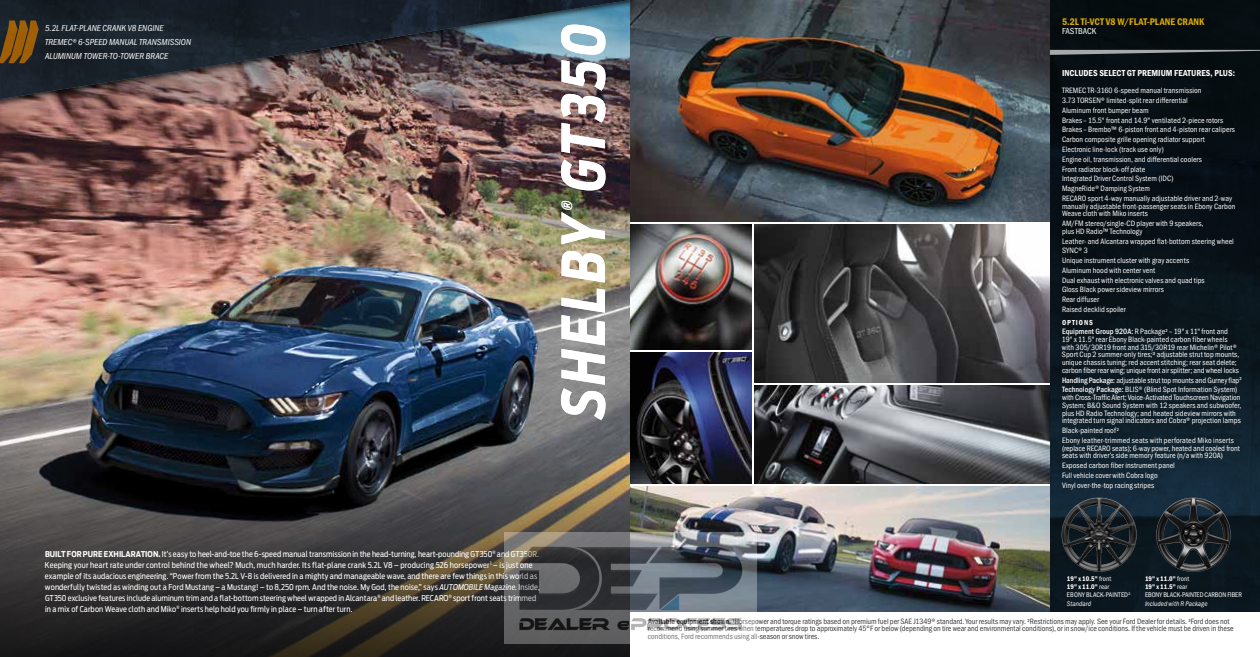
<style>
.page{position:relative;width:1260px;height:657px;background:#fff}
.page>*{position:absolute;margin:0;border:0;box-sizing:border-box;transform-origin:0 0}
.t1{font:italic 700 58.8px "Ford Antenna Cond";color:#fff;scale:.9 1}
.t2{font:italic 700 14px "Ford Antenna Cond";color:#fff}
.t3{font:10px "ITC Franklin Gothic Std Dm Cd";letter-spacing:.005em;color:#d8a900}
.t4{font:italic condensed 9px "ITC Franklin Gothic Std";letter-spacing:.005em;color:#fff}
.t5{font:9px "ITC Franklin Gothic Std Dm Cd";letter-spacing:.005em;color:#fff}
.t6{font:condensed 9px "ITC Franklin Gothic Std";color:#fff}
.t7{font:condensed 8px/7.8px "ITC Franklin Gothic Std";letter-spacing:.005em;color:#fff}
.t8{font:8px/11px "Ford Antenna Cond";letter-spacing:.01em;color:#fff}
.t9{font:condensed 8px/7.5px "ITC Franklin Gothic Std";letter-spacing:-.005em;color:#3a3a3a}
.t10{font:condensed 8px "ITC Franklin Gothic Std";letter-spacing:-.015em;color:#fff}
.t11{font:7.5px "ITC Franklin Gothic Std Dm Cd";letter-spacing:.12em;color:#fff}
.t12{font:7px "ITC Franklin Gothic Std Dm Cd";letter-spacing:-.005em;color:#fff}
.t13{font:condensed 7px "ITC Franklin Gothic Std";letter-spacing:-.01em;color:#fff}
.t14{font:italic condensed 7px "ITC Franklin Gothic Std";letter-spacing:.005em;color:#fff}
.t15{font:condensed 7px "ITC Franklin Gothic Std";letter-spacing:.01em;color:#fff}
.s1{font-weight:700}
.s2{font-style:italic}
.s3{font-weight:500}
.s4{font-family:"ITC Franklin Gothic Std";font-stretch:condensed}
.s5{font-family:"ITC Franklin Gothic Std Dm Cd";font-stretch:normal}
</style>
<div class="page">
<img style="left:0;top:141px;width:630px;height:255px">
<img style="left:0;top:108px;width:630px;height:33px">
<img style="left:630px;top:0;width:420px;height:222px">
<img style="left:1050px;top:0;width:210px;height:612px">
<img style="left:754px;top:385px;width:296px;height:99px">
<img style="left:754px;top:224px;width:296px;height:159px">
<img style="left:630px;top:352px;width:122px;height:132px">
<img style="left:630px;top:224px;width:122px;height:126px">
<img style="left:630px;top:486px;width:420px;height:126px">
<div style="left:0;top:0;width:638px;height:108px;background:#000;opacity:.75"></div>
<img style="left:0;top:0;width:630px;height:99px">
<svg style="left:0;top:396px;width:630px;height:261px;background:#373738"></svg>
<svg style="left:0;top:21px;width:41px;height:42px;background:#6e4814"></svg>
<svg style="left:1050px;top:50px;width:210px;height:5px"></svg>
<img style="left:1059px;top:495px;width:79px;height:79px">
<img style="left:1154px;top:495px;width:79px;height:79px">
<img style="left:504px;top:532px;width:252px;height:111px">
<p class="t4" style="left:45px;top:23px;width:120px">5.2L FLAT-PLANE CRANK V8 ENGINE</p>
<p class="t4" style="left:45px;top:37px;width:148px">TREMEC® 6-SPEED MANUAL TRANSMISSION</p>
<p class="t4" style="left:45px;top:51px;width:125px">ALUMINUM TOWER-TO-TOWER BRACE</p>
<h2 class="t1" style="left:531px;top:418px;width:441px;rotate:-90deg">SHELBY GT350</h2>
<h2 class="t2" style="left:554px;top:211px;width:15px;rotate:-90deg">®</h2>
<p class="t8" style="left:45px;top:548px;width:496px"><span class="s1">BUILT FOR PURE EXHILARATION.</span> It’s easy to heel-and-toe the 6-speed manual transmission in the head-turning, heart-pounding GT350<sup>®</sup> and GT350R.<br>Keeping your heart rate under control behind the wheel? Much, much harder. Its flat-plane crank 5.2L V8 – producing 526 horsepower<sup>1</sup> – is just one example of its audacious engineering. “Power from the 5.2L V-8 is delivered in a mighty and manageable wave, and there are few things in this world as wonderfully twisted as winding out a Ford Mustang – a Mustang! – to 8,250 rpm. And the noise. My God, the noise,” says <span class="s2">AUTOMOBILE Magazine</span>. Inside, GT350 exclusive features include aluminum trim and a flat-bottom steering wheel wrapped in Alcantara<sup>®</sup> and leather. RECARO<sup>®</sup> sport front seats trimmed in a mix of Carbon Weave cloth and Miko<sup>®</sup> inserts help hold you firmly in place – turn after turn.</p>
<h3 class="t3" style="left:1062px;top:16px;width:144px">5.2L Ti-VCT V8 W/FLAT-PLANE CRANK</h3>
<h3 class="t6" style="left:1062px;top:26px;width:36px">FASTBACK</h3>
<h4 class="t5" style="left:1062px;top:68px;width:174px">INCLUDES SELECT GT PREMIUM FEATURES, PLUS:</h4>
<p class="t7" style="left:1062px;top:87px;width:141px">TREMEC TR-3160 6-speed manual transmission</p>
<p class="t7" style="left:1062px;top:97px;width:127px">3.73 TORSEN® limited-split rear differential</p>
<p class="t7" style="left:1062px;top:107px;width:88px">Aluminum front bumper beam</p>
<p class="t7" style="left:1062px;top:116px;width:163px">Brakes – 15.5" front and 14.9" ventilated 2-piece rotors</p>
<p class="t7" style="left:1062px;top:126px;width:175px">Brakes – Brembo™ 6-piston front and 4-piston rear calipers</p>
<p class="t7" style="left:1062px;top:136px;width:144px">Carbon composite grille opening radiator support</p>
<p class="t7" style="left:1062px;top:146px;width:103px">Electronic line-lock (track use only)</p>
<p class="t7" style="left:1062px;top:155px;width:142px">Engine oil, transmission, and differential coolers</p>
<p class="t7" style="left:1062px;top:165px;width:85px">Front radiator block-off plate</p>
<p class="t7" style="left:1062px;top:175px;width:113px">Integrated Driver Control System (IDC)</p>
<p class="t7" style="left:1062px;top:185px;width:90px">MagneRide® Damping System</p>
<p class="t7" style="left:1062px;top:194px;width:175px">RECARO sport 4-way manually adjustable driver and 2-way manually adjustable front-passenger seats in Ebony Carbon<br>Weave cloth with Miko inserts</p>
<p class="t7" style="left:1062px;top:220px;width:143px">AM/FM stereo/single-CD player with 9 speakers, plus HD Radio™ Technology</p>
<p class="t7" style="left:1062px;top:237px;width:173px">Leather- and Alcantara wrapped flat-bottom steering wheel</p>
<p class="t7" style="left:1062px;top:247px;width:27px">SYNC® 3</p>
<p class="t7" style="left:1062px;top:257px;width:129px">Unique instrument cluster with gray accents</p>
<p class="t7" style="left:1062px;top:266px;width:95px">Aluminum hood with center vent</p>
<p class="t7" style="left:1062px;top:276px;width:144px">Dual exhaust with electronic valves and quad tips</p>
<p class="t7" style="left:1062px;top:286px;width:103px">Gloss Black power sideview mirrors</p>
<p class="t7" style="left:1062px;top:296px;width:39px">Rear diffuser</p>
<p class="t7" style="left:1062px;top:305px;width:65px">Raised decklid spoiler</p>
<h4 class="t11" style="left:1062px;top:319px;width:32px">OPTIONS</h4>
<p class="t7" style="left:1062px;top:328px;width:179px"><span class="s3">Equipment Group 920A:</span> R Package<sup>2</sup> – 19" x 11" front and 19" x 11.5" rear Ebony Black-painted carbon fiber wheels with 305/30R19 front and 315/30R19 rear Michelin® Pilot® Sport Cup 2 summer-only tires;<sup>3</sup> adjustable strut top mounts, unique chassis tuning; red accent stitching; rear seat delete; carbon fiber rear wing; unique front air splitter; and wheel locks</p>
<p class="t10" style="left:1062px;top:376px;width:181px"><span class="s3">Handling Package:</span> adjustable strut top mounts and Gurney flap<sup>2</sup></p>
<p class="t7" style="left:1062px;top:386px;width:181px"><span class="s3">Technology Package:</span> BLIS® (Blind Spot Information System) with Cross-Traffic Alert; Voice-Activated Touchscreen Navigation System; B&amp;O Sound System with 12 speakers and subwoofer, plus HD Radio Technology; and heated sideview mirrors with integrated turn signal indicators and Cobra® projection lamps</p>
<p class="t7" style="left:1062px;top:427px;width:59px">Black-painted roof <sup>2</sup></p>
<p class="t7" style="left:1062px;top:437px;width:179px">Ebony leather-trimmed seats with perforated Miko inserts (replace RECARO seats); 6-way power, heated and cooled front seats with driver’s side memory feature (n/a with 920A)</p>
<p class="t7" style="left:1062px;top:462px;width:114px">Exposed carbon fiber instrument panel</p>
<p class="t7" style="left:1062px;top:472px;width:97px">Full vehicle cover with Cobra logo</p>
<p class="t7" style="left:1062px;top:481px;width:94px">Vinyl over-the-top racing stripes</p>
<p class="t12" style="left:1067px;top:574px;width:46px">19" x 10.5" <span class="s4">front</span></p>
<p class="t12" style="left:1067px;top:582px;width:44px">19" x 11.0" <span class="s4">rear</span></p>
<p class="t15" style="left:1067px;top:591px;width:65px">EBONY BLACK-PAINTED<sup>2</sup></p>
<p class="t14" style="left:1067px;top:600px;width:26px">Standard</p>
<p class="t12" style="left:1145px;top:574px;width:46px">19" x 11.0" <span class="s4">front</span></p>
<p class="t12" style="left:1145px;top:582px;width:44px">19" x 11.5" <span class="s4">rear</span></p>
<p class="t13" style="left:1145px;top:591px;width:99px">EBONY BLACK-PAINTED CARBON FIBER</p>
<p class="t14" style="left:1145px;top:600px;width:64px">Included with R Package</p>
<p class="t9" style="left:648px;top:618px;width:583px"><span class="s5">Available equipment shown.</span> <sup>1</sup>Horsepower and torque ratings based on premium fuel per SAE J1349® standard. Your results may vary. <sup>2</sup>Restrictions may apply. See your Ford Dealer for details. <sup>3</sup>Ford does not</p>
<p class="t9" style="left:648px;top:625px;width:587px">recommend using summer tires when temperatures drop to approximately 45°F or below (depending on tire wear and environmental conditions), or in snow/ice conditions. If the vehicle must be driven in these conditions, Ford recommends using all-season or snow tires.</p>
</div>
